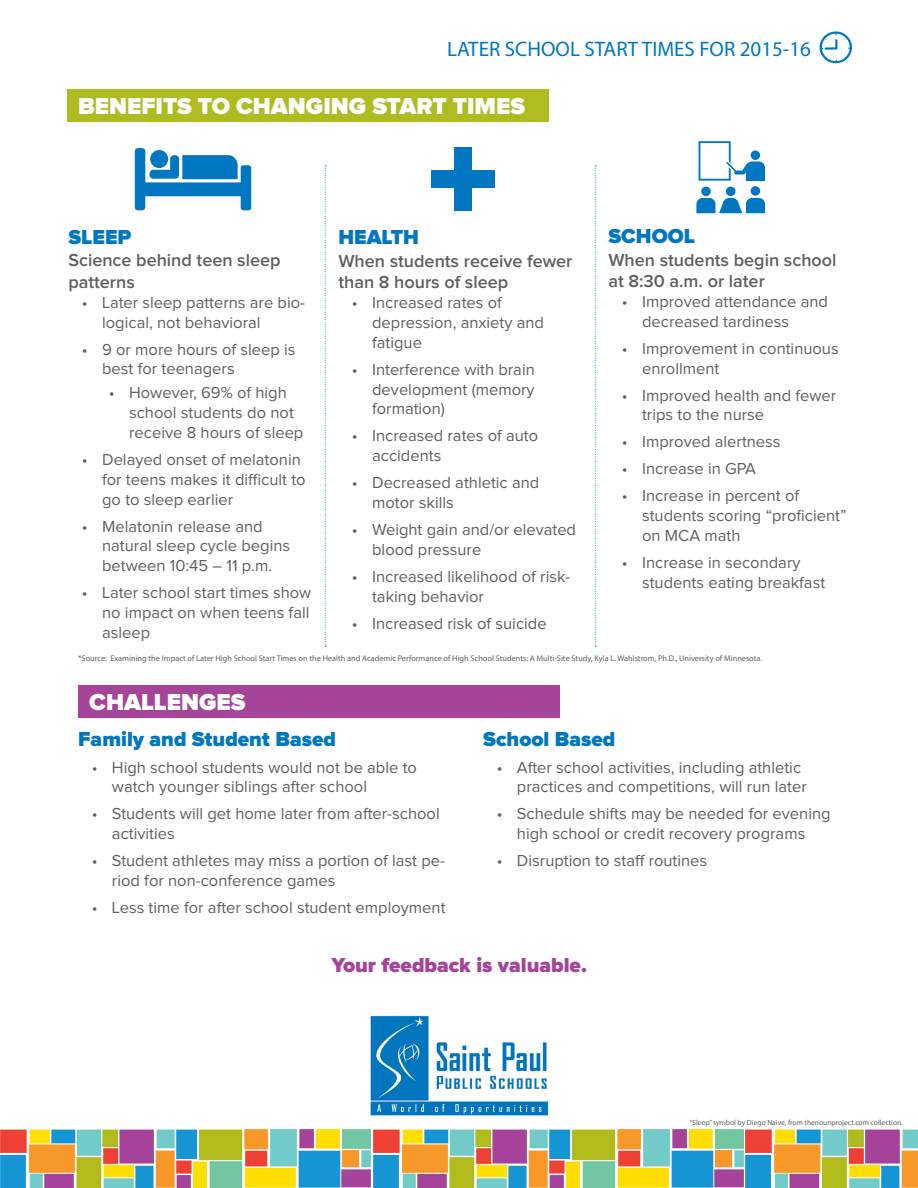
<style>
.page{position:relative;width:918px;height:1188px;background:#fff}
.page>*{position:absolute;margin:0;border:0;box-sizing:border-box;transform-origin:0 0}
.t1{font:900 24px "Proxima Nova";color:#fff}
.t2{font:900 21px "Proxima Nova";color:#0077c0}
.t3{font:21px "Myriad Pro";color:#0077c0}
.t4{font:900 21px "Proxima Nova";color:#a54499}
.t5{font:600 18px/21.6px "Proxima Nova";color:#5f5f62}
.t6{font:16.5px/19.8px "Proxima Nova";color:#5f5f62}
.t7{font:8.25px "Myriad Pro";color:#5f5f62}
.t8{font:7.5px "Myriad Pro";color:#5f5f62}
</style>
<div class="page">
<svg style="left:819px;top:31px;width:33px;height:33px"></svg>
<img style="left:370px;top:1015px;width:179px;height:116px">
<img style="left:0;top:1129px;width:370px;height:59px">
<img style="left:373px;top:1129px;width:371px;height:59px">
<img style="left:746px;top:1129px;width:172px;height:59px">
<svg style="left:135px;top:148px;width:116px;height:62px"></svg>
<div style="left:454px;top:148px;width:18px;height:63px;background:#0077c0"></div>
<div style="left:432px;top:170px;width:63px;height:18px;background:#0077c0"></div>
<div style="left:701px;top:187px;width:10px;height:9px;background:#0077c0;border-radius:50%"></div>
<div style="left:751px;top:186px;width:9px;height:10px;background:#0077c0;border-radius:50%"></div>
<div style="left:726px;top:187px;width:10px;height:9px;background:#0077c0;border-radius:50%"></div>
<svg style="left:696px;top:198px;width:69px;height:15px"></svg>
<svg style="left:699px;top:141px;width:66px;height:40px"></svg>
<svg style="left:325px;top:165px;width:1px;height:482px"></svg>
<svg style="left:595px;top:165px;width:1px;height:482px"></svg>
<div style="left:67px;top:90px;width:481px;height:32px;background:#aebc21"></div>
<div style="left:78px;top:686px;width:482px;height:32px;background:#a54499"></div>
<p class="t3" style="left:447px;top:36px;width:365px">LATER SCHOOL START TIMES FOR 2015-16</p>
<p class="t1" style="left:78px;top:92px;width:449px">BENEFITS TO CHANGING START TIMES</p>
<p class="t2" style="left:68px;top:225px;width:65px">SLEEP</p>
<p class="t2" style="left:338px;top:225px;width:82px">HEALTH</p>
<p class="t2" style="left:608px;top:224px;width:88px">SCHOOL</p>
<p class="t5" style="left:68px;top:250px;width:214px">Science behind teen sleep patterns</p>
<p class="t6" style="left:102px;top:293px;width:205px;text-indent:-20px">• Later sleep patterns are bio&shy;logical, not behavioral</p>
<p class="t6" style="left:102px;top:340px;width:195px;text-indent:-20px">• 9 or more hours of sleep is best for teenagers</p>
<p class="t6" style="left:129px;top:383px;width:176px;text-indent:-20px">• However, 69% of high school students do not receive 8 hours of sleep</p>
<p class="t6" style="left:102px;top:450px;width:205px;text-indent:-20px">• Delayed onset of melatonin for teens makes it difficult to go to sleep earlier</p>
<p class="t6" style="left:102px;top:517px;width:190px;text-indent:-20px">• Melatonin release and natural sleep cycle begins between 10:45 – 11 p.m.</p>
<p class="t6" style="left:102px;top:583px;width:211px;text-align:justify;text-indent:-20px">• Later school start times show no impact on when teens fall asleep</p>
<p class="t5" style="left:608px;top:249px;width:230px">When students begin school at 8:30 a.m. or later</p>
<p class="t6" style="left:642px;top:292px;width:187px;text-indent:-20px">• Improved attendance and decreased tardiness</p>
<p class="t6" style="left:642px;top:339px;width:198px;text-indent:-20px">• Improvement in continuous enrollment</p>
<p class="t6" style="left:642px;top:386px;width:196px;text-indent:-20px">• Improved health and fewer trips to the nurse</p>
<p class="t6" style="left:622px;top:432px;width:160px">• Improved alertness</p>
<p class="t6" style="left:622px;top:459px;width:136px">• Increase in GPA</p>
<p class="t6" style="left:642px;top:486px;width:206px;text-indent:-20px">• Increase in percent of students scoring “proficient” on MCA math</p>
<p class="t6" style="left:642px;top:553px;width:185px;text-indent:-20px">• Increase in secondary students eating breakfast</p>
<p class="t5" style="left:338px;top:250px;width:236px">When students receive fewer than 8 hours of sleep</p>
<p class="t6" style="left:372px;top:293px;width:173px;text-indent:-20px">• Increased rates of depression, anxiety and fatigue</p>
<p class="t6" style="left:372px;top:360px;width:164px;text-align:justify;text-indent:-20px">• Interference with brain development (memory formation)</p>
<p class="t6" style="left:372px;top:426px;width:168px;text-indent:-20px">• Increased rates of auto accidents</p>
<p class="t6" style="left:372px;top:473px;width:169px;text-indent:-20px">• Decreased athletic and motor skills</p>
<p class="t6" style="left:372px;top:520px;width:205px;text-indent:-20px">• Weight gain and/or elevated blood pressure</p>
<p class="t6" style="left:372px;top:567px;width:199px;text-indent:-20px">• Increased likelihood of risk&shy;taking behavior</p>
<p class="t6" style="left:352px;top:614px;width:196px">• Increased risk of suicide</p>
<p class="t7" style="left:78px;top:653px;width:686px">*Source: Examining the Impact of Later High School Start Times on the Health and Academic Performance of High School Students: A Multi-Site Study, Kyla L. Wahlstrom, Ph.D., University of Minnesota.</p>
<p class="t1" style="left:89px;top:688px;width:158px">CHALLENGES</p>
<p class="t2" style="left:78px;top:726px;width:259px">Family and Student Based</p>
<p class="t6" style="left:112px;top:758px;width:307px;text-indent:-20px">• High school students would not be able to watch younger siblings after school</p>
<p class="t6" style="left:112px;top:805px;width:329px;text-indent:-20px">• Students will get home later from after-school activities</p>
<p class="t6" style="left:112px;top:851px;width:335px;text-indent:-20px">• Student athletes may miss a portion of last pe&shy;riod for non-conference games</p>
<p class="t6" style="left:92px;top:898px;width:355px">• Less time for after school student employment</p>
<p class="t2" style="left:483px;top:726px;width:134px">School Based</p>
<p class="t6" style="left:517px;top:758px;width:291px;text-indent:-20px">• After school activities, including athletic practices and competitions, will run later</p>
<p class="t6" style="left:497px;top:805px;width:335px;text-align:center">• Schedule shifts may be needed for evening high school or credit recovery programs</p>
<p class="t6" style="left:497px;top:851px;width:212px">• Disruption to staff routines</p>
<p class="t4" style="left:332px;top:953px;width:257px">Your feedback is valuable.</p>
<p class="t8" style="left:690px;top:1118px;width:215px">“Sleep” symbol by Diego Naive, from thenounproject.com collection.</p>
</div>
